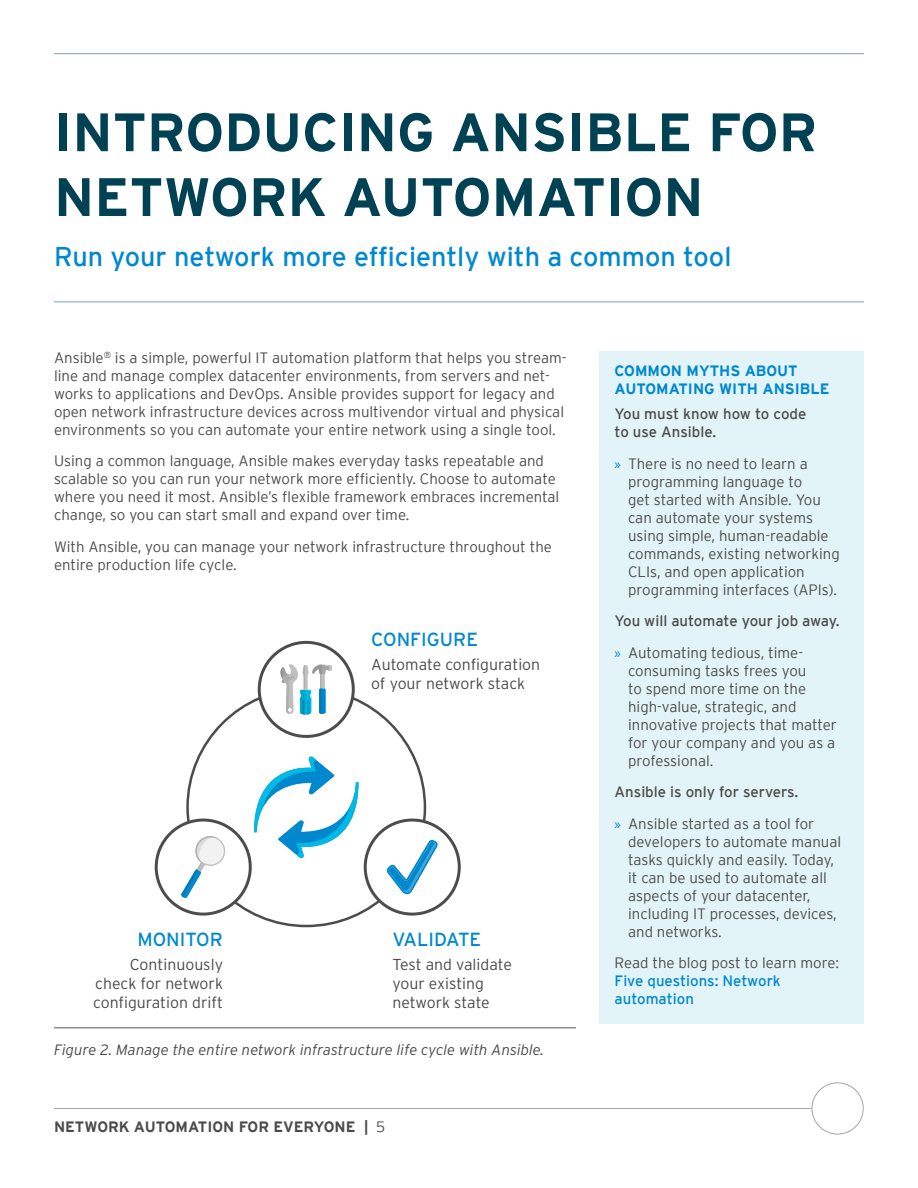
<style>
.page{position:relative;width:918px;height:1188px;background:#fff}
.page>*{position:absolute;margin:0;border:0;box-sizing:border-box;transform-origin:0 0}
.t1{font:700 54px/64.8px "Interstate";color:#004153}
.t2{font:27px "Interstate";color:#0088ce}
.t3{font:19.05px "Interstate";color:#0088ce}
.t4{font:300 15.9px/19px "Interstate";color:#4c4c4c}
.t5{font:300 15px/18px "Interstate";color:#4c4c4c}
.t6{font:15px/31.5px "Interstate";color:#4c4c4c}
.t7{font:italic 300 15px "Interstate";color:#4c4c4c}
.t8{font:700 15px/18px "Interstate";color:#0088ce}
.t9{font:15px/18px "Interstate";color:#0088ce}
.t10{font:700 15px "Interstate";color:#4c4c4c}
.s1{font-weight:300}
.s2{font-family:"Myriad Pro";font-weight:400;color:#0088ce}
.s3{font-family:"Myriad Pro";color:#0088ce}
</style>
<div class="page">
<hr style="left:54px;top:302px;width:810px;height:1px;background:#80a0a9">
<hr style="left:54px;top:1108px;width:758px;height:1px;background:#a5a5a5">
<div style="left:812px;top:1082px;width:52px;height:52px;border:1px solid #a5a5a5;border-radius:50%"></div>
<hr style="left:54px;top:53px;width:810px;height:1px;background:#80a0a9">
<div style="left:599px;top:351px;width:265px;height:673px;background:#e3f4f8"></div>
<svg style="left:197px;top:687px;width:229px;height:240px"></svg>
<svg style="left:258px;top:641px;width:97px;height:97px"></svg>
<svg style="left:364px;top:819px;width:97px;height:97px"></svg>
<svg style="left:155px;top:757px;width:203px;height:159px"></svg>
<hr style="left:54px;top:1027px;width:522px;height:1px;background:#58595b">
<h1 class="t1" style="left:54px;top:99px;width:765px">INTRODUCING ANSIBLE FOR<br>NETWORK AUTOMATION</h1>
<h2 class="t2" style="left:54px;top:241px;width:679px">Run your network more efficiently with a common tool</h2>
<p class="t5" style="left:54px;top:349px;width:514px">Ansible<sup>®</sup> is a simple, powerful IT automation platform that helps you stream&shy;line and manage complex datacenter environments, from servers and net&shy;works to applications and DevOps. Ansible provides support for legacy and open network infrastructure devices across multivendor virtual and physical environments so you can automate your entire network using a single tool.</p>
<p class="t5" style="left:54px;top:452px;width:507px">Using a common language, Ansible makes everyday tasks repeatable and scalable so you can run your network more efficiently. Choose to automate where you need it most. Ansible’s flexible framework embraces incremental change, so you can start small and expand over time.</p>
<p class="t5" style="left:54px;top:538px;width:499px">With Ansible, you can manage your network infrastructure throughout the entire production life cycle.</p>
<p class="t3" style="left:371px;top:628px;width:108px">CONFIGURE</p>
<p class="t4" style="left:371px;top:655px;width:171px">Automate configuration of your network stack</p>
<p class="t3" style="left:137px;top:929px;width:87px">MONITOR</p>
<p class="t4" style="left:93px;top:955px;width:131px;text-align:justify;text-indent:37px">Continuously check for network configuration drift</p>
<p class="t7" style="left:54px;top:1041px;width:492px">Figure 2. Manage the entire network infrastructure life cycle with Ansible.</p>
<p class="t3" style="left:392px;top:929px;width:90px">VALIDATE</p>
<p class="t4" style="left:392px;top:955px;width:121px">Test and validate your existing network state</p>
<p class="t10" style="left:54px;top:1118px;width:333px">NETWORK AUTOMATION FOR EVERYONE | <span class="s1">5</span></p>
<p class="t8" style="left:615px;top:362px;width:217px">COMMON MYTHS ABOUT<br>AUTOMATING WITH ANSIBLE</p>
<p class="t6" style="left:615px;top:405px;width:193px;line-height:18px">You must know how to code to use Ansible.</p>
<p class="t5" style="left:628px;top:454px;width:213px;text-indent:-14px"><span class="s2">»</span> There is no need to learn a programming language to<br>get started with Ansible. You can automate your systems using simple, human-readable commands, existing networking<br>CLIs, and open application programming interfaces (APIs).</p>
<p class="t6" style="left:615px;top:605px;width:227px">You will automate your job away. <span class="s3">»</span> <span class="s1">Automating tedious, time-</span></p>
<p class="t5" style="left:628px;top:661px;width:210px">consuming tasks frees you<br>to spend more time on the high-value, strategic, and innovative projects that matter for your company and you as a professional.</p>
<p class="t6" style="left:615px;top:776px;width:201px">Ansible is only for servers.<br><span class="s3">»</span> <span class="s1">Ansible started as a tool for</span></p>
<p class="t5" style="left:628px;top:832px;width:215px">developers to automate manual tasks quickly and easily. Today, it can be used to automate all aspects of your datacenter, including IT processes, devices, and networks.</p>
<p class="t5" style="left:615px;top:954px;width:226px">Read the blog post to learn more:</p>
<p class="t9" style="left:615px;top:972px;width:168px">Five questions: Network automation</p>
</div>
